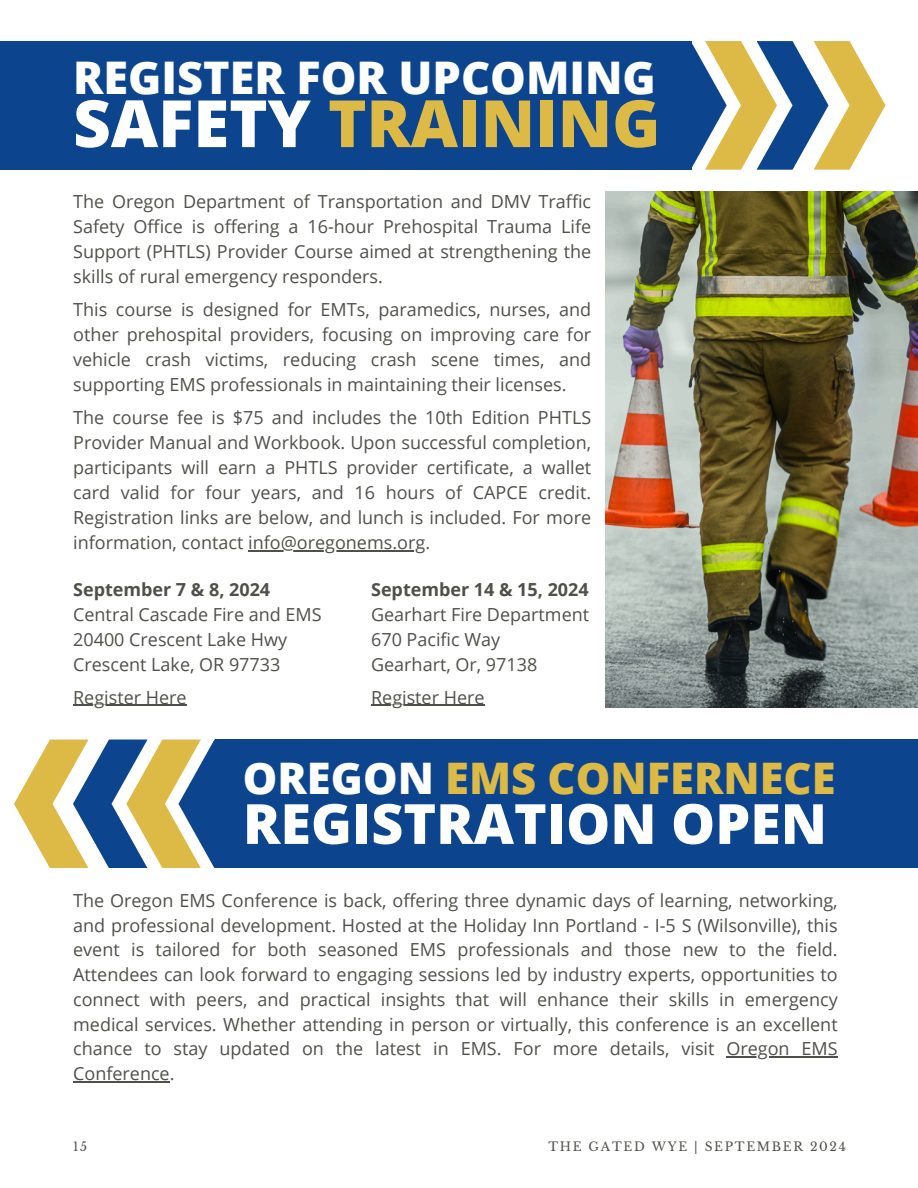
<style>
.page{position:relative;width:918px;height:1188px;background:#fff}
.page>*{position:absolute;margin:0;border:0;box-sizing:border-box;transform-origin:0 0}
.t1{font:800 65.25px "Open Sans";color:#ddba46}
.t2{font:800 55.5px "Open Sans";color:#fff}
.t3{font:800 45px "Open Sans";color:#fff}
.t4{font:800 43.5px "Open Sans";color:#ddba46}
.t5{font:18px/25px "Open Sans";color:#4e5049;text-align:justify}
.t6{font:12.15px "Libre Baskerville";letter-spacing:.14em;color:#4e5049}
.s1{color:#fff}
.s2{font-weight:700}
</style>
<div class="page">
<div style="left:0;top:41px;width:691px;height:129px;background:#0c458e"></div>
<svg style="left:691px;top:41px;width:194px;height:129px"></svg>
<img style="left:606px;top:191px;width:311px;height:516px">
<hr style="left:248px;top:550px;width:177px;height:2px;background:#4e5049">
<hr style="left:73px;top:705px;width:114px;height:1px;background:#4e5049">
<hr style="left:371px;top:705px;width:114px;height:1px;background:#4e5049">
<hr style="left:726px;top:1057px;width:112px;height:1px;background:#4e5049">
<hr style="left:73px;top:1081px;width:97px;height:1px;background:#4e5049">
<div style="left:215px;top:740px;width:703px;height:128px;background:#0c458e"></div>
<svg style="left:14px;top:740px;width:201px;height:128px"></svg>
<h3 class="t3" style="left:73px;top:46px;width:584px">REGISTER FOR UPCOMING</h3>
<h3 class="t1" style="left:73px;top:77px;width:589px"><span class="s1">SAFETY</span> TRAINING</h3>
<h3 class="t5" style="left:73px;top:189px;width:520px">The Oregon Department of Transportation and DMV Traffic Safety Office is offering a 16-hour Prehospital Trauma Life Support (PHTLS) Provider Course aimed at strengthening the skills of rural emergency responders.</h3>
<h3 class="t5" style="left:73px;top:297px;width:520px">This course is designed for EMTs, paramedics, nurses, and other prehospital providers, focusing on improving care for vehicle crash victims, reducing crash scene times, and supporting EMS professionals in maintaining their licenses.</h3>
<h3 class="t5" style="left:73px;top:405px;width:520px">The course fee is $75 and includes the 10th Edition PHTLS Provider Manual and Workbook. Upon successful completion, participants will earn a PHTLS provider certificate, a wallet card valid for four years, and 16 hours of CAPCE credit.<br>Registration links are below, and lunch is included. For more information, contact info@oregonems.org.</h3>
<p class="t5" style="left:73px;top:576px;width:250px;text-align:left"><span class="s2">September 7 &amp; 8, 2024<br></span>Central Cascade Fire and EMS<br>20400 Crescent Lake Hwy<br>Crescent Lake, OR 97733</p>
<h1 class="t5" style="left:73px;top:684px;width:115px">Register Here</h1>
<h3 class="t5" style="left:371px;top:576px;width:220px;text-align:left"><span class="s2">September 14 &amp; 15, 2024<br></span>Gearhart Fire Department<br>670 Pacific Way<br>Gearhart, Or, 97138</h3>
<p class="t5" style="left:371px;top:684px;width:115px">Register Here</p>
<h3 class="t4" style="left:243px;top:748px;width:594px"><span class="s1">OREGON</span> EMS CONFERNECE</h3>
<h2 class="t2" style="left:243px;top:785px;width:586px">REGISTRATION OPEN</h2>
<p class="t5" style="left:73px;top:888px;width:766px">The Oregon EMS Conference is back, offering three dynamic days of learning, networking, and professional development. Hosted at the Holiday Inn Portland - I-5 S (Wilsonville), this event is tailored for both seasoned EMS professionals and those new to the field.<br>Attendees can look forward to engaging sessions led by industry experts, opportunities to connect with peers, and practical insights that will enhance their skills in emergency medical services. Whether attending in person or virtually, this conference is an excellent chance to stay updated on the latest in EMS. For more details, visit Oregon EMS Conference.</p>
<h3 class="t6" style="left:73px;top:1139px;width:16px">15</h3>
<h3 class="t6" style="left:548px;top:1139px;width:299px">THE GATED WYE | SEPTEMBER 2024</h3>
</div>
